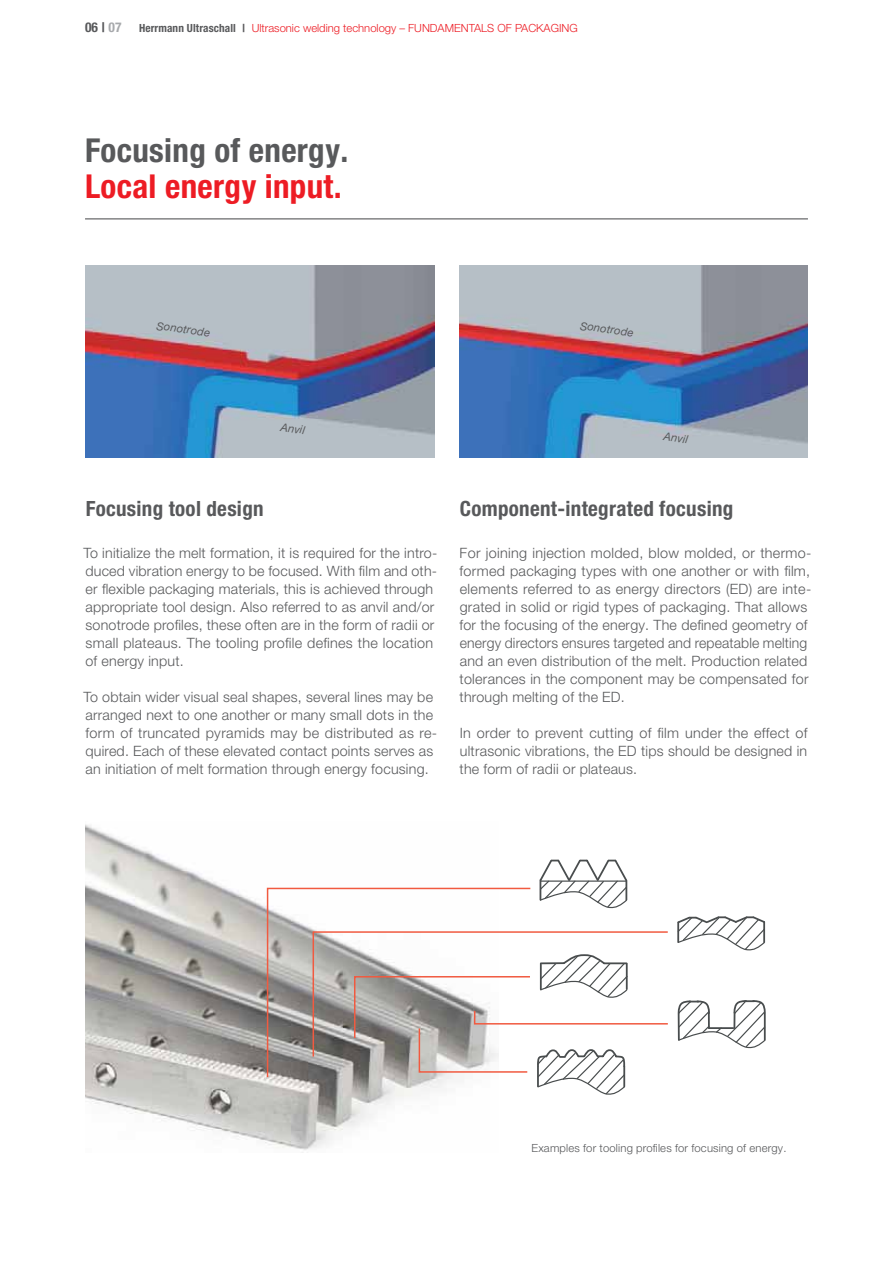
<style>
.page{position:relative;width:893px;height:1263px;background:#fff}
.page>*{position:absolute;margin:0;border:0;box-sizing:border-box;transform-origin:0 0}
.t1{font:700 condensed 33px "Helvetica Neue LT Pro";letter-spacing:.01em;color:#58595b}
.t2{font:700 condensed 33px "Helvetica Neue LT Pro";letter-spacing:.01em;color:#ed1c24}
.t3{font:700 condensed 21px "Helvetica Neue LT Pro";letter-spacing:.015em;color:#58595b}
.t4{font:300 14.25px/18px "Helvetica Neue LT Pro";letter-spacing:.015em;color:#58595b}
.t5{font:700 condensed 13.5px "Helvetica Neue LT Pro";color:#58595b}
.t6{font:300 11.25px "Helvetica Neue LT Pro";color:#ed1c24}
.t7{font:300 11.25px "Helvetica Neue LT Pro";letter-spacing:.015em;color:#58595b}
.t8{font:italic 11.25px "Helvetica Neue LT Pro";color:#58595b}
.s1{color:#a7a9ac}
.s2{font-weight:700;font-stretch:condensed;color:#58595b}
</style>
<div class="page">
<hr style="left:85px;top:218px;width:723px;height:1px;background:#58595b">
<img style="left:85px;top:265px;width:349px;height:192px">
<img style="left:459px;top:265px;width:349px;height:192px">
<img style="left:85px;top:824px;width:319px;height:326px">
<svg style="left:539px;top:859px;width:89px;height:50px"></svg>
<svg style="left:677px;top:916px;width:89px;height:35px"></svg>
<svg style="left:677px;top:1000px;width:89px;height:49px"></svg>
<svg style="left:266px;top:887px;width:265px;height:192px"></svg>
<svg style="left:312px;top:930px;width:356px;height:128px"></svg>
<svg style="left:353px;top:953px;width:315px;height:144px"></svg>
<p class="t5" style="left:85px;top:22px;width:38px">06 | <span class="s1">07</span></p>
<p class="t6" style="left:139px;top:24px;width:440px"><span class="s2">Herrmann Ultraschall |</span> Ultrasonic welding technology – FUNDAMENTALS OF PACKAGING</p>
<h1 class="t1" style="left:85px;top:138px;width:265px">Focusing of energy.</h1>
<h1 class="t2" style="left:85px;top:174px;width:258px">Local energy input.</h1>
<p class="t8" style="left:157px;top:322px;width:55px;rotate:7deg">Sonotrode</p>
<p class="t8" style="left:581px;top:322px;width:55px;rotate:7deg">Sonotrode</p>
<p class="t8" style="left:281px;top:423px;width:26px;rotate:7deg">Anvil</p>
<p class="t8" style="left:664px;top:432px;width:26px;rotate:7deg">Anvil</p>
<h2 class="t3" style="left:86px;top:501px;width:179px">Focusing tool design</h2>
<p class="t4" style="left:83px;top:545px;width:355px">To initialize the melt formation, it is required for the intro&shy;duced vibration energy to be focused. With film and oth&shy;er flexible packaging materials, this is achieved through appropriate tool design. Also referred to as anvil and/or sonotrode profiles, these often are in the form of radii or small plateaus. The tooling profile defines the location of energy input.</p>
<p class="t4" style="left:83px;top:689px;width:355px">To obtain wider visual seal shapes, several lines may be arranged next to one another or many small dots in the form of truncated pyramids may be distributed as re&shy;quired. Each of these elevated contact points serves as an initiation of melt formation through energy focusing.</p>
<h2 class="t3" style="left:460px;top:501px;width:275px">Component-integrated focusing</h2>
<p class="t4" style="left:460px;top:545px;width:353px">For joining injection molded, blow molded, or thermo&shy;formed packaging types with one another or with film, elements referred to as energy directors (ED) are inte&shy;grated in solid or rigid types of packaging. That allows for the focusing of the energy. The defined geometry of energy directors ensures targeted and repeatable melting and an even distribution of the melt. Production related tolerances in the component may be compensated for through melting of the ED.</p>
<p class="t4" style="left:460px;top:725px;width:350px;text-align:justify">In order to prevent cutting of film under the effect of ultrasonic vibrations, the ED tips should be designed in the form of radii or plateaus.</p>
<p class="t7" style="left:531px;top:1144px;width:256px">Examples for tooling profiles for focusing of energy.</p>
</div>
